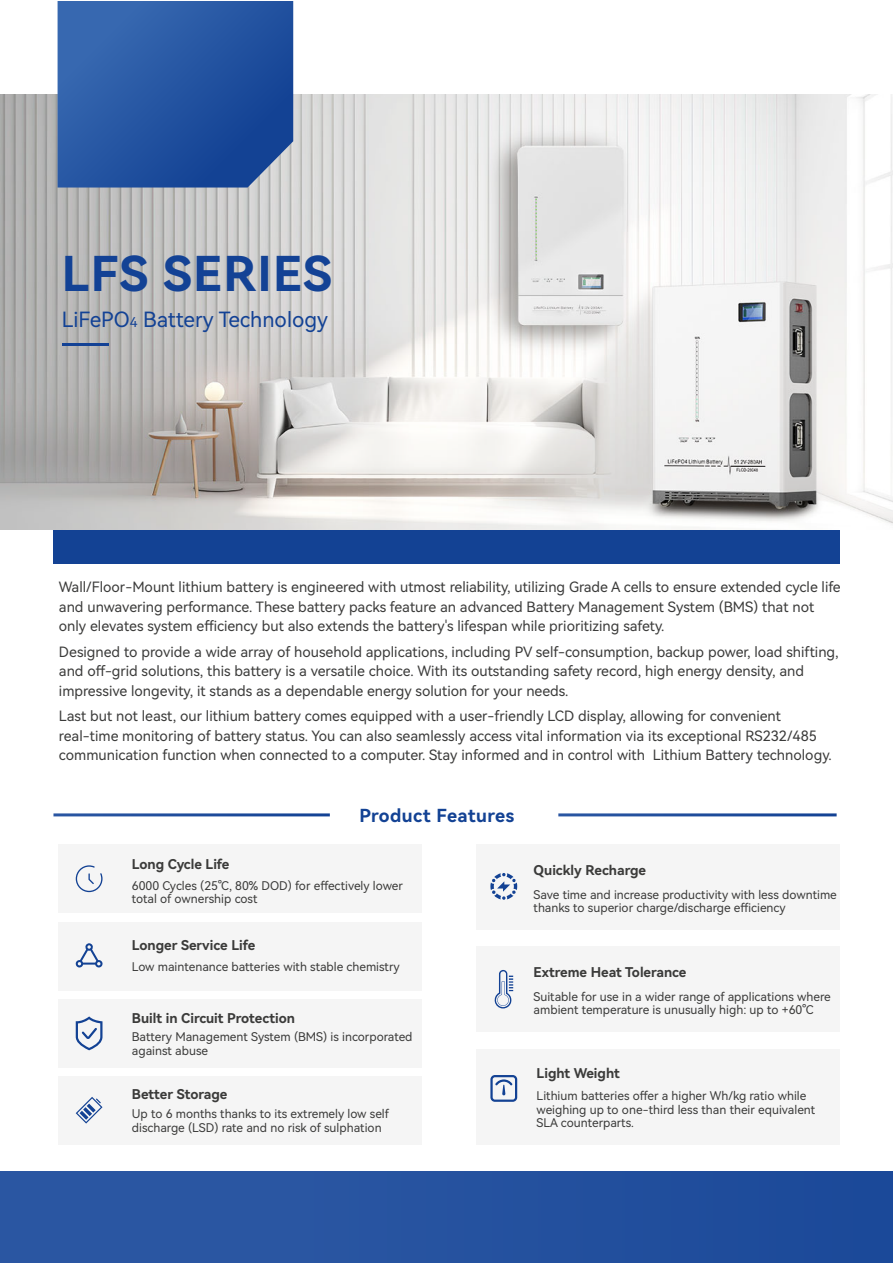
<style>
.page{position:relative;width:893px;height:1263px;background:#fff}
.page>*{position:absolute;margin:0;border:0;box-sizing:border-box;transform-origin:0 0}
.t1{font:48px "Harmony OS Sans SC Bold";letter-spacing:.025em;color:#134295}
.t2{font:21px "Harmony OS Sans SC";color:#134295}
.t3{font:18px "Harmony OS Sans SC Bold";letter-spacing:.025em;color:#134294}
.t4{font:14.25px/19.5px "Harmony OS Sans SC";color:#3b3b3a}
.t5{font:13.5px "Harmony OS Sans SC Bold";color:#3b3b3a}
.t6{font:12px/13.5px "Harmony OS Sans SC";color:#3b3b3a}
.s1{font-size:13.5px}
</style>
<div class="page">
<div style="left:53px;top:502px;width:787px;height:62px;background:#134294"></div>
<img style="left:1px;top:94px;width:891px;height:436px">
<hr style="left:62px;top:343px;width:47px;height:3px;background:#134295">
<div style="left:58px;top:845px;width:363px;height:68px;background:#f5f5f5"></div>
<svg style="left:76px;top:865px;width:27px;height:27px"></svg>
<div style="left:58px;top:922px;width:363px;height:68px;background:#f5f5f5"></div>
<svg style="left:75px;top:943px;width:28px;height:25px"></svg>
<div style="left:58px;top:999px;width:363px;height:68px;background:#f5f5f5"></div>
<svg style="left:76px;top:1016px;width:27px;height:34px"></svg>
<div style="left:58px;top:1077px;width:363px;height:68px;background:#f5f5f5"></div>
<svg style="left:76px;top:1097px;width:27px;height:26px"></svg>
<div style="left:476px;top:845px;width:364px;height:85px;background:#f5f5f5"></div>
<svg style="left:490px;top:873px;width:27px;height:27px"></svg>
<div style="left:476px;top:946px;width:364px;height:86px;background:#f5f5f5"></div>
<svg style="left:494px;top:970px;width:19px;height:38px"></svg>
<div style="left:476px;top:1049px;width:364px;height:96px;background:#f5f5f5"></div>
<svg style="left:490px;top:1075px;width:27px;height:27px"></svg>
<div style="left:0;top:1172px;width:893px;height:91px;background:#2653a0"></div>
<svg style="left:58px;top:1px;width:235px;height:187px;background:#2957a3"></svg>
<h1 class="t1" style="left:62px;top:240px;width:272px">LFS SERIES</h1>
<h2 class="t2" style="left:62px;top:305px;width:268px">LiFePO<span class="s1">4</span> Battery Technology</h2>
<p class="t4" style="left:59px;top:577px;width:783px">Wall/Floor-Mount lithium battery is engineered with utmost reliability, utilizing Grade A cells to ensure extended cycle life and unwavering performance. These battery packs feature an advanced Battery Management System (BMS) that not only elevates system efficiency but also extends the battery's lifespan while prioritizing safety.</p>
<p class="t4" style="left:59px;top:641px;width:781px">Designed to provide a wide array of household applications, including PV self-consumption, backup power, load shifting, and off-grid solutions, this battery is a versatile choice. With its outstanding safety record, high energy density, and impressive longevity, it stands as a dependable energy solution for your needs.</p>
<p class="t4" style="left:59px;top:706px;width:774px">Last but not least, our lithium battery comes equipped with a user-friendly LCD display, allowing for convenient real-time monitoring of battery status. You can also seamlessly access vital information via its exceptional RS232/485 communication function when connected to a computer. Stay informed and in control with Lithium Battery technology.</p>
<p class="t3" style="left:359px;top:803px;width:156px">Product Features</p>
<p class="t5" style="left:132px;top:855px;width:99px">Long Cycle Life</p>
<p class="t6" style="left:132px;top:878px;width:273px">6000 Cycles (25℃, 80% DOD) for effectively lower total of ownership cost</p>
<p class="t5" style="left:132px;top:936px;width:125px">Longer Service Life</p>
<p class="t6" style="left:132px;top:960px;width:269px">Low maintenance batteries with stable chemistry</p>
<p class="t5" style="left:132px;top:1009px;width:165px">Built in Circuit Protection</p>
<p class="t6" style="left:132px;top:1030px;width:282px">Battery Management System (BMS) is incorporated against abuse</p>
<p class="t5" style="left:132px;top:1085px;width:97px">Better Storage</p>
<p class="t6" style="left:132px;top:1107px;width:259px">Up to 6 months thanks to its extremely low self discharge (LSD) rate and no risk of sulphation</p>
<p class="t5" style="left:534px;top:861px;width:114px">Quickly Recharge</p>
<p class="t6" style="left:534px;top:887px;width:305px">Save time and increase productivity with less downtime thanks to superior charge/discharge efficiency</p>
<p class="t5" style="left:534px;top:962px;width:154px">Extreme Heat Tolerance</p>
<p class="t6" style="left:534px;top:989px;width:299px">Suitable for use in a wider range of applications where ambient temperature is unusually high: up to +60°C</p>
<p class="t5" style="left:537px;top:1063px;width:85px">Light Weight</p>
<p class="t6" style="left:537px;top:1089px;width:280px">Lithium batteries offer a higher Wh/kg ratio while weighing up to one-third less than their equivalent<br>SLA counterparts.</p>
</div>
